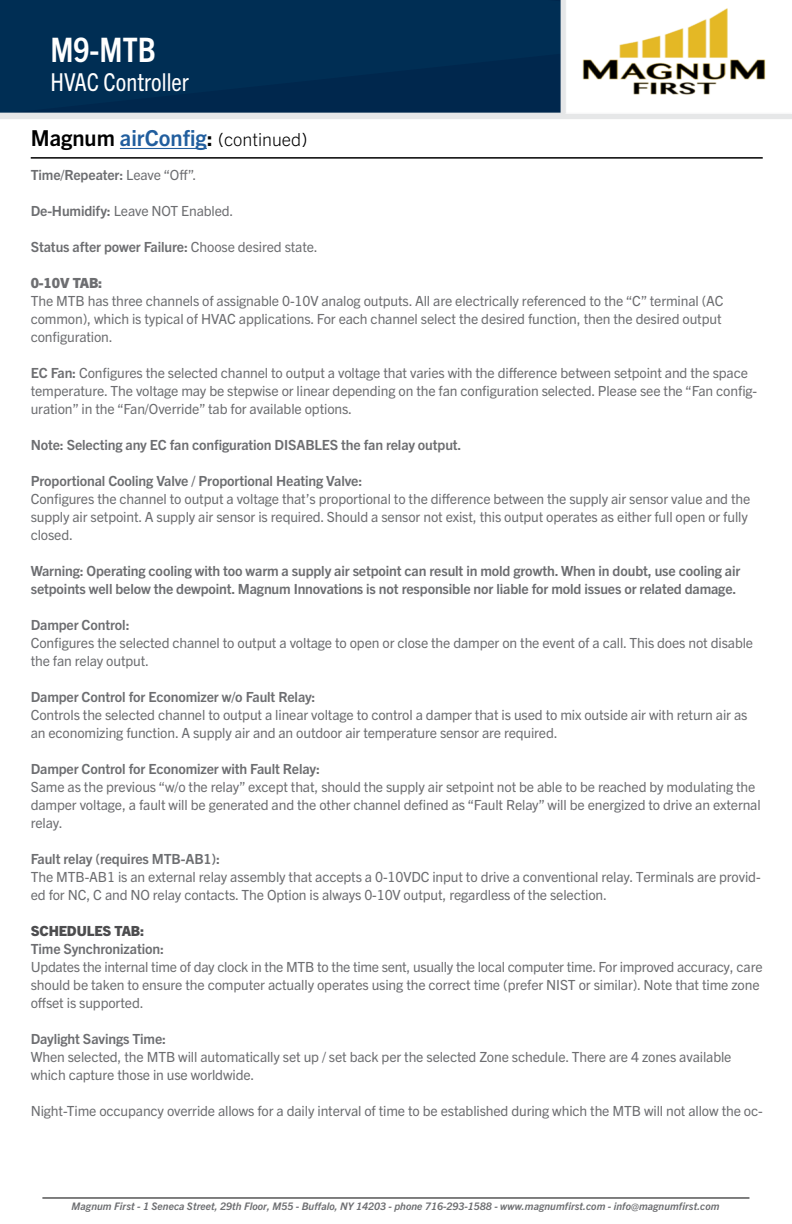
<style>
.page{position:relative;width:792px;height:1224px;background:#fff}
.page>*{position:absolute;margin:0;border:0;box-sizing:border-box;transform-origin:0 0}
.t1{font:700 condensed 33.8px "Trade Gothic Next LT Pro";color:#fff}
.t2{font:condensed 24.8px "Trade Gothic Next LT Pro";color:#fff}
.t3{font:300 18px "Trade Gothic Next LT Pro";color:#000}
.t4{font:14px/18px "Trade Gothic Next LT Pro";letter-spacing:-.01em;color:#6d6e71}
.t5{font:700 14px/18px "Trade Gothic Next LT Pro";letter-spacing:-.01em;color:#6d6e71}
.t6{font:800 14px "Trade Gothic Next LT Pro";letter-spacing:-.01em;color:#4d4d4f}
.t7{font:800 14px "Trade Gothic Next LT Pro";letter-spacing:-.01em;color:#6d6e71}
.t8{font:italic 700 10.4px "Trade Gothic Next LT Pro";letter-spacing:.005em;color:#6d6e71}
.s1{font-weight:700;font-size:22px}
.s2{font-weight:700;font-size:22px;color:#215e9e}
.s3{font-weight:400}
.s4{font-weight:700}
</style>
<div class="page">
<div style="left:0;top:0;width:561px;height:113px;background:#002e54"></div>
<div style="left:561px;top:0;width:6px;height:116px;background:#e6e7e8"></div>
<div style="left:0;top:113px;width:792px;height:6px;background:#e6e7e8"></div>
<hr style="left:42px;top:1198px;width:707px;height:1px;background:#000">
<hr style="left:31px;top:157px;width:732px;height:2px;background:#000">
<hr style="left:120px;top:148px;width:87px;height:1px;background:#215e9e">
<img style="left:566px;top:0;width:200px;height:113px">
<h1 class="t1" style="left:50px;top:27px;width:107px">M9-MTB</h1>
<h2 class="t2" style="left:50px;top:65px;width:140px">HVAC Controller</h2>
<p class="t3" style="left:31px;top:127px;width:278px"><span class="s1">Magnum</span> <span class="s2">airConfig</span><span class="s1">:</span> (continued)</p>
<p class="t5" style="left:31px;top:165px;width:167px">Time/Repeater: <span class="s3">Leave “Off”.</span></p>
<p class="t4" style="left:31px;top:201px;width:204px"><span class="s4">De-Humidify:</span> Leave NOT Enabled.</p>
<p class="t5" style="left:31px;top:237px;width:289px">Status after power Failure: <span class="s3">Choose desired state.</span></p>
<p class="t7" style="left:31px;top:273px;width:73px">0-10V TAB:</p>
<p class="t4" style="left:31px;top:291px;width:694px">The MTB has three channels of assignable 0-10V analog outputs. All are electrically referenced to the “C” terminal (AC common), which is typical of HVAC applications. For each channel select the desired function, then the desired output configuration.</p>
<p class="t4" style="left:31px;top:363px;width:728px"><span class="s4">EC Fan:</span> Configures the selected channel to output a voltage that varies with the difference between setpoint and the space temperature. The voltage may be stepwise or linear depending on the fan configuration selected. Please see the “Fan config&shy;uration” in the “Fan/Override” tab for available options.</p>
<p class="t5" style="left:31px;top:435px;width:432px">Note: Selecting any EC fan configuration DISABLES the fan relay output.</p>
<p class="t5" style="left:31px;top:471px;width:333px">Proportional Cooling Valve / Proportional Heating Valve:</p>
<p class="t4" style="left:31px;top:489px;width:721px">Configures the channel to output a voltage that’s proportional to the difference between the supply air sensor value and the supply air setpoint. A supply air sensor is required. Should a sensor not exist, this output operates as either full open or fully closed.</p>
<p class="t5" style="left:31px;top:561px;width:711px">Warning: Operating cooling with too warm a supply air setpoint can result in mold growth. When in doubt, use cooling air setpoints well below the dewpoint. Magnum Innovations is not responsible nor liable for mold issues or related damage.</p>
<p class="t5" style="left:31px;top:615px;width:100px">Damper Control:</p>
<p class="t4" style="left:31px;top:633px;width:724px">Configures the selected channel to output a voltage to open or close the damper on the event of a call. This does not disable the fan relay output.</p>
<p class="t5" style="left:31px;top:687px;width:286px">Damper Control for Economizer w/o Fault Relay:</p>
<p class="t4" style="left:31px;top:705px;width:718px">Controls the selected channel to output a linear voltage to control a damper that is used to mix outside air with return air as an economizing function. A supply air and an outdoor air temperature sensor are required.</p>
<p class="t5" style="left:31px;top:759px;width:291px">Damper Control for Economizer with Fault Relay:</p>
<p class="t4" style="left:31px;top:777px;width:731px">Same as the previous “w/o the relay” except that, should the supply air setpoint not be able to be reached by modulating the damper voltage, a fault will be generated and the other channel defined as “Fault Relay” will be energized to drive an external relay.</p>
<p class="t5" style="left:31px;top:849px;width:191px">Fault relay (requires MTB-AB1):</p>
<p class="t4" style="left:31px;top:867px;width:731px">The MTB-AB1 is an external relay assembly that accepts a 0-10VDC input to drive a conventional relay. Terminals are provid&shy;ed for NC, C and NO relay contacts. The Option is always 0-10V output, regardless of the selection.</p>
<p class="t6" style="left:31px;top:921px;width:115px">SCHEDULES TAB:</p>
<p class="t5" style="left:31px;top:939px;width:135px">Time Synchronization:</p>
<p class="t4" style="left:31px;top:957px;width:733px">Updates the internal time of day clock in the MTB to the time sent, usually the local computer time. For improved accuracy, care should be taken to ensure the computer actually operates using the correct time (prefer NIST or similar). Note that time zone offset is supported.</p>
<p class="t5" style="left:31px;top:1029px;width:137px">Daylight Savings Time:</p>
<p class="t4" style="left:31px;top:1047px;width:702px">When selected, the MTB will automatically set up / set back per the selected Zone schedule. There are 4 zones available which capture those in use worldwide.</p>
<p class="t4" style="left:31px;top:1101px;width:734px">Night-Time occupancy override allows for a daily interval of time to be established during which the MTB will not allow the oc-</p>
<p class="t8" style="left:72px;top:1199px;width:649px">Magnum First - 1 Seneca Street, 29th Floor, M55 - Buffalo, NY 14203 - phone 716-293-1588 - www.magnumfirst.com - info@magnumfirst.com</p>
</div>
